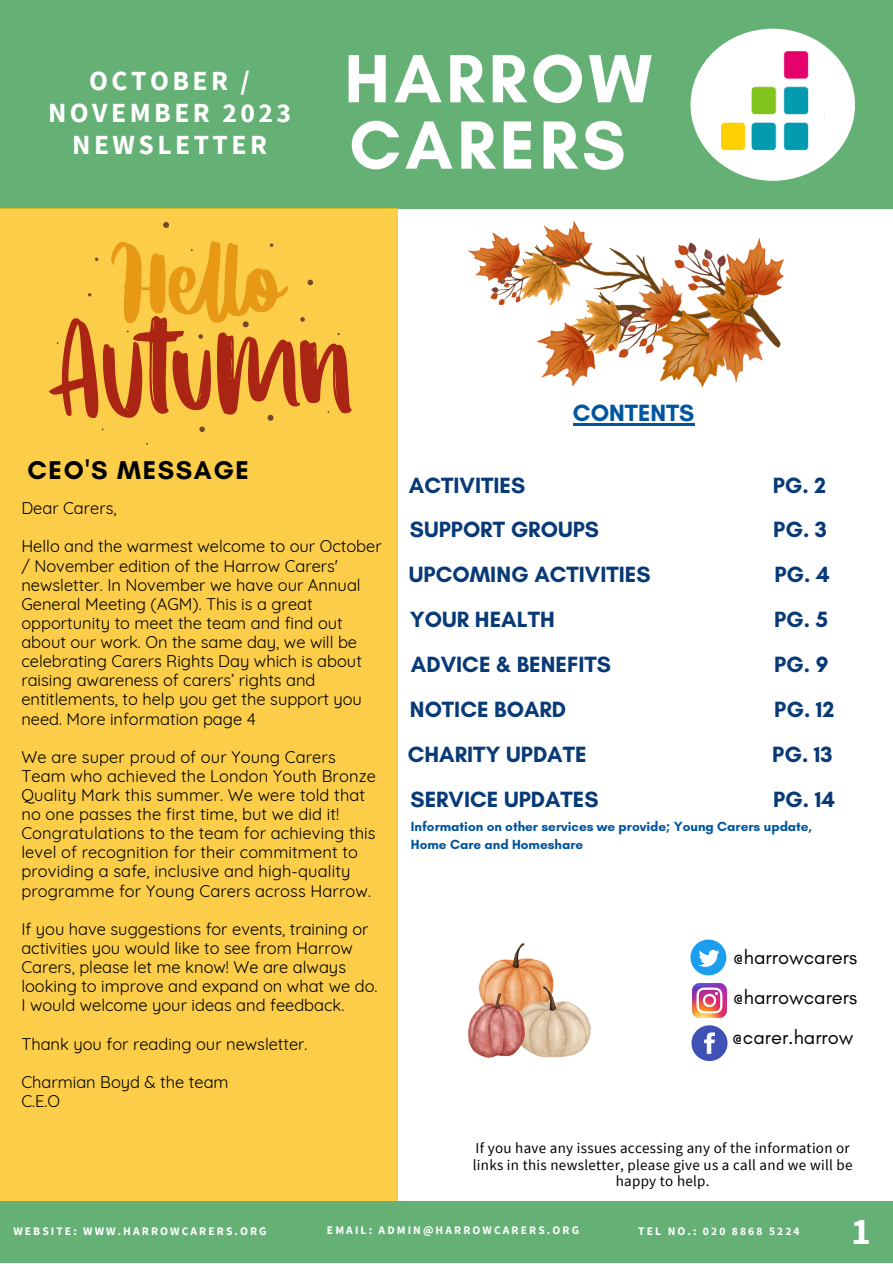
<style>
.page{position:relative;width:893px;height:1264px;background:#fff}
.page>*{position:absolute;margin:0;border:0;box-sizing:border-box;transform-origin:0 0}
.t1{font:700 69.45px/66.3px "Glacial Indifference";letter-spacing:.06em;color:#fff}
.t2{font:700 37.5px "Source Sans Pro";color:#fff}
.t3{font:700 27.6px/32.2px "Source Sans Pro";letter-spacing:.125em;color:#fff;text-align:center}
.t4{font:700 26.25px "Glacial Indifference";letter-spacing:.06em;color:#000}
.t5{font:700 24px "Glacial Indifference";color:#00559f}
.t6{font:700 22.5px "Glacial Indifference";color:#073a77}
.t7{font:20.1px "Glacial Indifference";color:#000}
.t8{font:16.5px/19px "Quicksand";color:#000}
.t9{font:15px/16.8px "Source Sans Pro";letter-spacing:.02em;color:#000;text-align:center}
.t10{font:700 13.5px/18px "Glacial Indifference";color:#00559f}
.t11{font:700 11.55px "Source Sans Pro";letter-spacing:.18em;color:#fff}
</style>
<div class="page">
<div style="left:0;top:0;width:892px;height:208px;background:#64b075"></div>
<div style="left:690px;top:29px;width:165px;height:152px;background:#fff;border-radius:50%"></div>
<img style="left:721px;top:52px;width:88px;height:99px">
<div style="left:0;top:209px;width:397px;height:994px;background:#fbcd48"></div>
<img style="left:692px;top:983px;width:34px;height:34px">
<svg style="left:691px;top:1025px;width:36px;height:36px"></svg>
<svg style="left:690px;top:939px;width:36px;height:36px"></svg>
<div style="left:0;top:1201px;width:892px;height:61px;background:#64b075"></div>
<img style="left:468px;top:222px;width:315px;height:164px">
<svg style="left:163px;top:222px;width:6px;height:6px"></svg>
<svg style="left:49px;top:241px;width:303px;height:191px"></svg>
<img style="left:468px;top:943px;width:122px;height:114px">
<hr style="left:573px;top:423px;width:121px;height:2px;background:#00559f">
<p class="t3" style="left:48px;top:64px;width:244px">OCTOBER /<br>NOVEMBER 2023<br>NEWSLETTER</p>
<p class="t1" style="left:344px;top:45px;width:309px">HARROW<br>CARERS</p>
<p class="t5" style="left:573px;top:398px;width:123px">CONTENTS</p>
<p class="t4" style="left:28px;top:453px;width:223px">CEO'S MESSAGE</p>
<p class="t8" style="left:21px;top:498px;width:97px">Dear Carers,</p>
<p class="t8" style="left:21px;top:536px;width:362px">Hello and the warmest welcome to our October / November edition of the Harrow Carers' newsletter. In November we have our Annual General Meeting (AGM). This is a great opportunity to meet the team and find out about our work. On the same day, we will be celebrating Carers Rights Day which is about raising awareness of carers’ rights and entitlements, to help you get the support you need. More information page 4</p>
<p class="t8" style="left:21px;top:747px;width:356px">We are super proud of our Young Carers Team who achieved the London Youth Bronze Quality Mark this summer. We were told that no one passes the first time, but we did it!<br>Congratulations to the team for achieving this level of recognition for their commitment to providing a safe, inclusive and high-quality programme for Young Carers across Harrow.</p>
<p class="t8" style="left:21px;top:919px;width:357px">If you have suggestions for events, training or activities you would like to see from Harrow Carers, please let me know! We are always looking to improve and expand on what we do.<br>I would welcome your ideas and feedback.</p>
<p class="t8" style="left:21px;top:1033px;width:288px">Thank you for reading our newsletter.</p>
<p class="t8" style="left:21px;top:1072px;width:209px">Charmian Boyd &amp; the team</p>
<p class="t8" style="left:21px;top:1091px;width:40px">C.E.O</p>
<p class="t6" style="left:409px;top:471px;width:118px">ACTIVITIES</p>
<p class="t6" style="left:772px;top:471px;width:55px">PG. 2</p>
<p class="t6" style="left:410px;top:515px;width:190px">SUPPORT GROUPS</p>
<p class="t6" style="left:773px;top:515px;width:55px">PG. 3</p>
<p class="t6" style="left:409px;top:560px;width:243px">UPCOMING ACTIVITIES</p>
<p class="t6" style="left:774px;top:560px;width:57px">PG. 4</p>
<p class="t6" style="left:410px;top:605px;width:146px">YOUR HEALTH</p>
<p class="t6" style="left:774px;top:605px;width:55px">PG. 5</p>
<p class="t6" style="left:411px;top:650px;width:201px">ADVICE &amp; BENEFITS</p>
<p class="t6" style="left:774px;top:650px;width:56px">PG. 9</p>
<p class="t6" style="left:410px;top:695px;width:158px">NOTICE BOARD</p>
<p class="t6" style="left:774px;top:695px;width:61px">PG. 12</p>
<p class="t6" style="left:408px;top:740px;width:180px">CHARITY UPDATE</p>
<p class="t6" style="left:772px;top:740px;width:62px">PG. 13</p>
<p class="t6" style="left:410px;top:785px;width:190px">SERVICE UPDATES</p>
<p class="t6" style="left:773px;top:785px;width:63px">PG. 14</p>
<p class="t10" style="left:411px;top:817px;width:402px">Information on other services we provide; Young Carers update,<br>Home Care and Homeshare</p>
<p class="t7" style="left:732px;top:945px;width:126px">@harrowcarers</p>
<p class="t7" style="left:732px;top:985px;width:126px">@harrowcarers</p>
<p class="t7" style="left:731px;top:1024px;width:123px">@carer.harrow</p>
<p class="t9" style="left:472px;top:1138px;width:381px">If you have any issues accessing any of the information or links in this newsletter, please give us a call and we will be happy to help.</p>
<p class="t11" style="left:13px;top:1223px;width:255px">WEBSITE: WWW.HARROWCARERS.ORG</p>
<p class="t11" style="left:327px;top:1222px;width:253px">EMAIL: ADMIN@HARROWCARERS.ORG</p>
<p class="t11" style="left:638px;top:1223px;width:163px">TEL NO.: 020 8868 5224</p>
<p class="t2" style="left:851px;top:1206px;width:21px">1</p>
</div>
